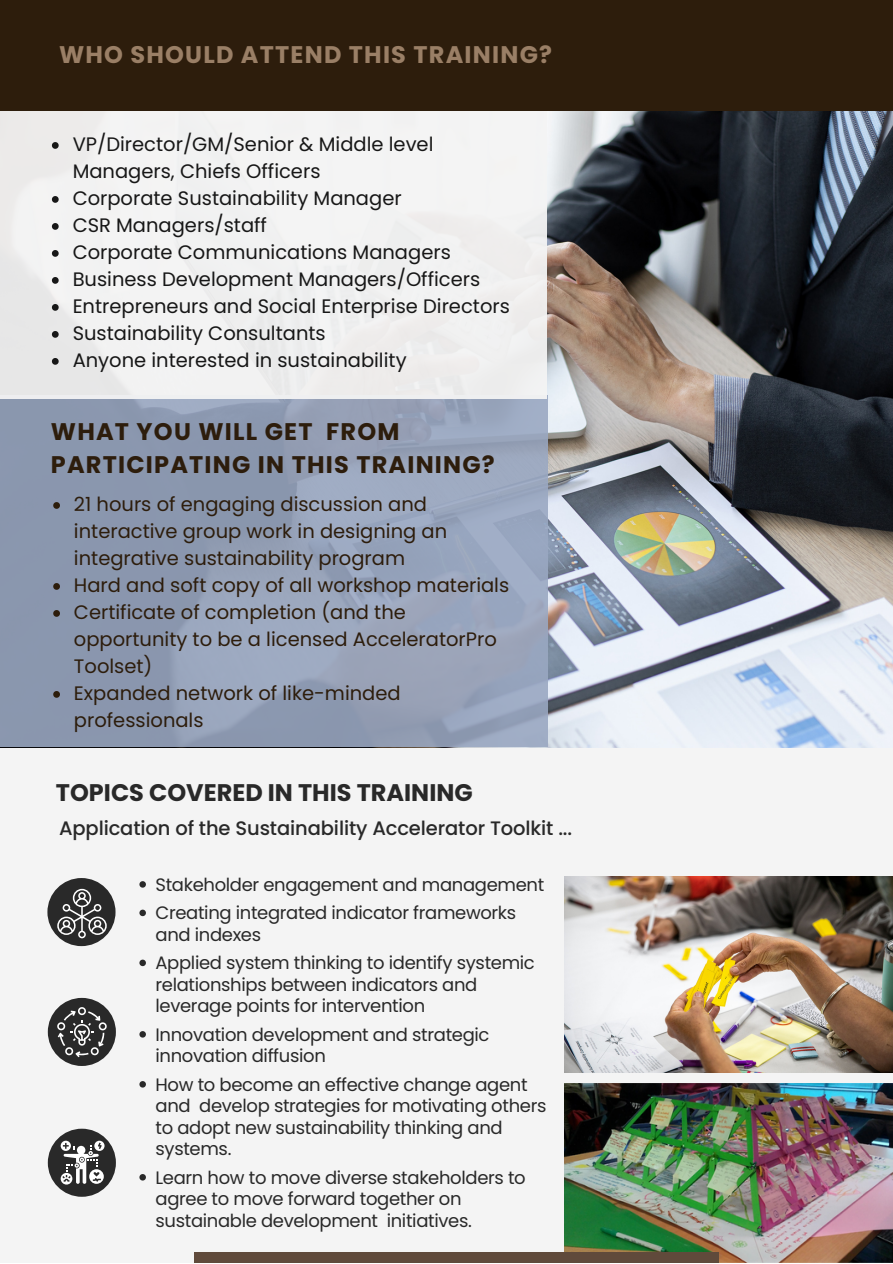
<style>
.page{position:relative;width:893px;height:1264px;background:#fff}
.page>*{position:absolute;margin:0;border:0;box-sizing:border-box;transform-origin:0 0}
.t1{font:700 24px/32.5px "Poppins";letter-spacing:.05em;color:#2d1d0c}
.t2{font:700 24px "Poppins";letter-spacing:.05em;color:#9a7f66}
.t3{font:700 24px "Poppins";color:#292929}
.t4{font:19.5px/27px "Poppins";color:#171717}
.t5{font:19.5px/27px "Poppins";color:#2d1d0c}
.t6{font:500 19.5px "Poppins";letter-spacing:-.005em;color:#292929}
.t7{font:18px/21.5px "Poppins";letter-spacing:-.02em;color:#292929}
</style>
<div class="page">
<div style="left:0;top:0;width:892px;height:1262px;background:#f4f4f4"></div>
<img style="left:0;top:110px;width:892px;height:637px">
<div style="left:0;top:395px;width:547px;height:351px;background:linear-gradient(to right,#8895ac,#9da9c0)"></div>
<div style="left:0;top:0;width:547px;height:398px;background:#f4f4f4"></div>
<div style="left:48px;top:1128px;width:68px;height:68px;background:#292929;border-radius:50%"></div>
<div style="left:47px;top:878px;width:68px;height:68px;background:#292929;border-radius:50%"></div>
<div style="left:48px;top:997px;width:68px;height:68px;background:#292929;border-radius:50%"></div>
<img style="left:565px;top:876px;width:327px;height:196px">
<img style="left:565px;top:1083px;width:327px;height:179px">
<div style="left:0;top:0;width:892px;height:110px;background:#2d1d0c"></div>
<div style="left:195px;top:1252px;width:524px;height:10px;background:#604a3b"></div>
<svg style="left:57px;top:888px;width:50px;height:50px"></svg>
<svg style="left:57px;top:1007px;width:50px;height:50px"></svg>
<svg style="left:61px;top:1140px;width:43px;height:44px"></svg>
<svg style="left:52px;top:142px;width:7px;height:7px"></svg>
<svg style="left:52px;top:196px;width:7px;height:7px"></svg>
<svg style="left:52px;top:223px;width:7px;height:7px"></svg>
<svg style="left:52px;top:250px;width:7px;height:7px"></svg>
<svg style="left:52px;top:277px;width:7px;height:7px"></svg>
<svg style="left:52px;top:304px;width:7px;height:7px"></svg>
<svg style="left:52px;top:331px;width:7px;height:7px"></svg>
<svg style="left:52px;top:358px;width:7px;height:7px"></svg>
<svg style="left:139px;top:881px;width:7px;height:6px"></svg>
<svg style="left:139px;top:909px;width:7px;height:7px"></svg>
<svg style="left:139px;top:959px;width:7px;height:7px"></svg>
<svg style="left:139px;top:1031px;width:7px;height:6px"></svg>
<svg style="left:139px;top:1081px;width:7px;height:6px"></svg>
<svg style="left:139px;top:1174px;width:7px;height:6px"></svg>
<svg style="left:53px;top:502px;width:7px;height:7px"></svg>
<svg style="left:53px;top:583px;width:7px;height:7px"></svg>
<svg style="left:53px;top:610px;width:7px;height:6px"></svg>
<svg style="left:53px;top:691px;width:7px;height:6px"></svg>
<h1 class="t2" style="left:59px;top:38px;width:494px">WHO SHOULD ATTEND THIS TRAINING?</h1>
<p class="t4" style="left:73px;top:131px;width:438px">VP/Director/GM/Senior &amp; Middle level Managers, Chiefs Officers<br>Corporate Sustainability Manager<br>CSR Managers/staff<br>Corporate Communications Managers Business Development Managers/Officers Entrepreneurs and Social Enterprise Directors Sustainability Consultants<br>Anyone interested in sustainability</p>
<h1 class="t1" style="left:51px;top:415px;width:445px">WHAT YOU WILL GET FROM<br>PARTICIPATING IN THIS TRAINING?</h1>
<p class="t5" style="left:74px;top:491px;width:437px">21 hours of engaging discussion and interactive group work in designing an integrative sustainability program<br>Hard and soft copy of all workshop materials<br>Certificate of completion (and the opportunity to be a licensed AcceleratorPro<br>Toolset)<br>Expanded network of like-minded professionals</p>
<h1 class="t3" style="left:56px;top:775px;width:418px">TOPICS COVERED IN THIS TRAINING</h1>
<p class="t6" style="left:59px;top:815px;width:514px">Application of the Sustainability Accelerator Toolkit ...</p>
<p class="t7" style="left:155px;top:870px;width:390px;line-height:28.5px">Stakeholder engagement and management<br>Creating integrated indicator frameworks</p>
<p class="t7" style="left:155px;top:920px;width:381px;line-height:28.5px">and indexes<br>Applied system thinking to identify systemic</p>
<p class="t7" style="left:155px;top:973px;width:323px">relationships between indicators and leverage points for intervention</p>
<p class="t7" style="left:155px;top:1023px;width:335px">Innovation development and strategic innovation diffusion</p>
<p class="t7" style="left:155px;top:1073px;width:392px">How to become an effective change agent and develop strategies for motivating others to adopt new sustainability thinking and systems.</p>
<p class="t7" style="left:155px;top:1166px;width:372px">Learn how to move diverse stakeholders to agree to move forward together on sustainable development initiatives.</p>
</div>
